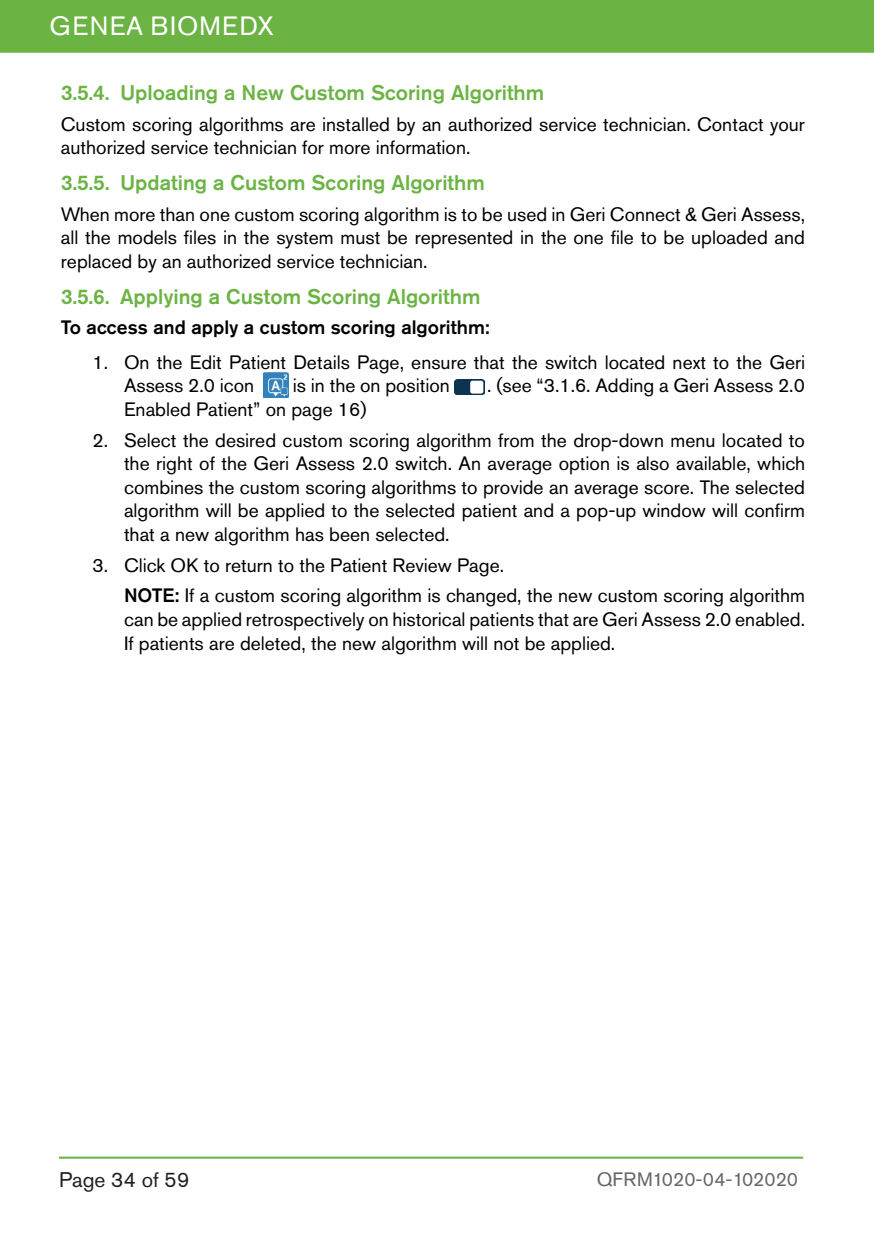
<style>
.page{position:relative;width:874px;height:1241px;background:#fff}
.page>*{position:absolute;margin:0;border:0;box-sizing:border-box;transform-origin:0 0}
.t1{font:26.25px "Akzidenz Grotesk Std";letter-spacing:.055em;color:#fff}
.t2{font:500 21px "Akzidenz Grotesk Std";color:#6bb444}
.t3{font:21px "Akzidenz Grotesk Std";color:#231f20}
.STEP_LIST{font:19.25px/23.6px "Akzidenz Grotesk Std";color:#000;text-align:justify}
.t4{font:500 19.25px "Akzidenz Grotesk Std";color:#000}
.t5{font:19.25px "Akzidenz Grotesk Std";color:#666}
.s1{font-weight:500}
</style>
<div class="page">
<div style="left:0;top:0;width:873px;height:53px;background:#6bb444"></div>
<hr style="left:59px;top:1156px;width:743px;height:2px;background:#6bb444">
<img style="left:263px;top:373px;width:25px;height:24px">
<img style="left:454px;top:379px;width:30px;height:16px">
<h1 class="t1" style="left:50px;top:11px;width:225px">GENEA BIOMEDX</h1>
<p class="t2" style="left:61px;top:80px;width:484px">3.5.4. Uploading a New Custom Scoring Algorithm</p>
<p class="STEP_LIST" style="left:61px;top:112px;width:745px">Custom scoring algorithms are installed by an authorized service technician. Contact your authorized service technician for more information.</p>
<p class="t2" style="left:61px;top:170px;width:425px">3.5.5. Updating a Custom Scoring Algorithm</p>
<p class="STEP_LIST" style="left:61px;top:202px;width:745px">When more than one custom scoring algorithm is to be used in Geri Connect &amp; Geri Assess, all the models files in the system must be represented in the one file to be uploaded and replaced by an authorized service technician.</p>
<p class="t2" style="left:61px;top:283px;width:421px">3.5.6. Applying a Custom Scoring Algorithm</p>
<p class="t4" style="left:61px;top:316px;width:430px">To access and apply a custom scoring algorithm:</p>
<p class="STEP_LIST" style="left:124px;top:350px;width:682px;text-indent:-31px">1. On the Edit Patient Details Page, ensure that the switch located next to the Geri<br>Assess 2.0 icon</p>
<p class="STEP_LIST" style="left:293px;top:373px;width:158px">is in the on position</p>
<p class="STEP_LIST" style="left:487px;top:373px;width:319px">. (see “3.1.6. Adding a Geri Assess 2.0</p>
<p class="STEP_LIST" style="left:124px;top:397px;width:244px">Enabled Patient” on page 16)</p>
<p class="STEP_LIST" style="left:124px;top:428px;width:682px;text-indent:-31px">2. Select the desired custom scoring algorithm from the drop-down menu located to the right of the Geri Assess 2.0 switch. An average option is also available, which combines the custom scoring algorithms to provide an average score. The selected algorithm will be applied to the selected patient and a pop-up window will confirm that a new algorithm has been selected.</p>
<p class="STEP_LIST" style="left:92px;top:553px;width:413px">3. Click OK to return to the Patient Review Page.</p>
<p class="STEP_LIST" style="left:124px;top:583px;width:682px"><span class="s1">NOTE:</span> If a custom scoring algorithm is changed, the new custom scoring algorithm can be applied retrospectively on historical patients that are Geri Assess 2.0 enabled.<br>If patients are deleted, the new algorithm will not be applied.</p>
<p class="t3" style="left:59px;top:1167px;width:132px">Page 34 of 59</p>
<p class="t5" style="left:596px;top:1167px;width:203px">QFRM1020-04-102020</p>
</div>
